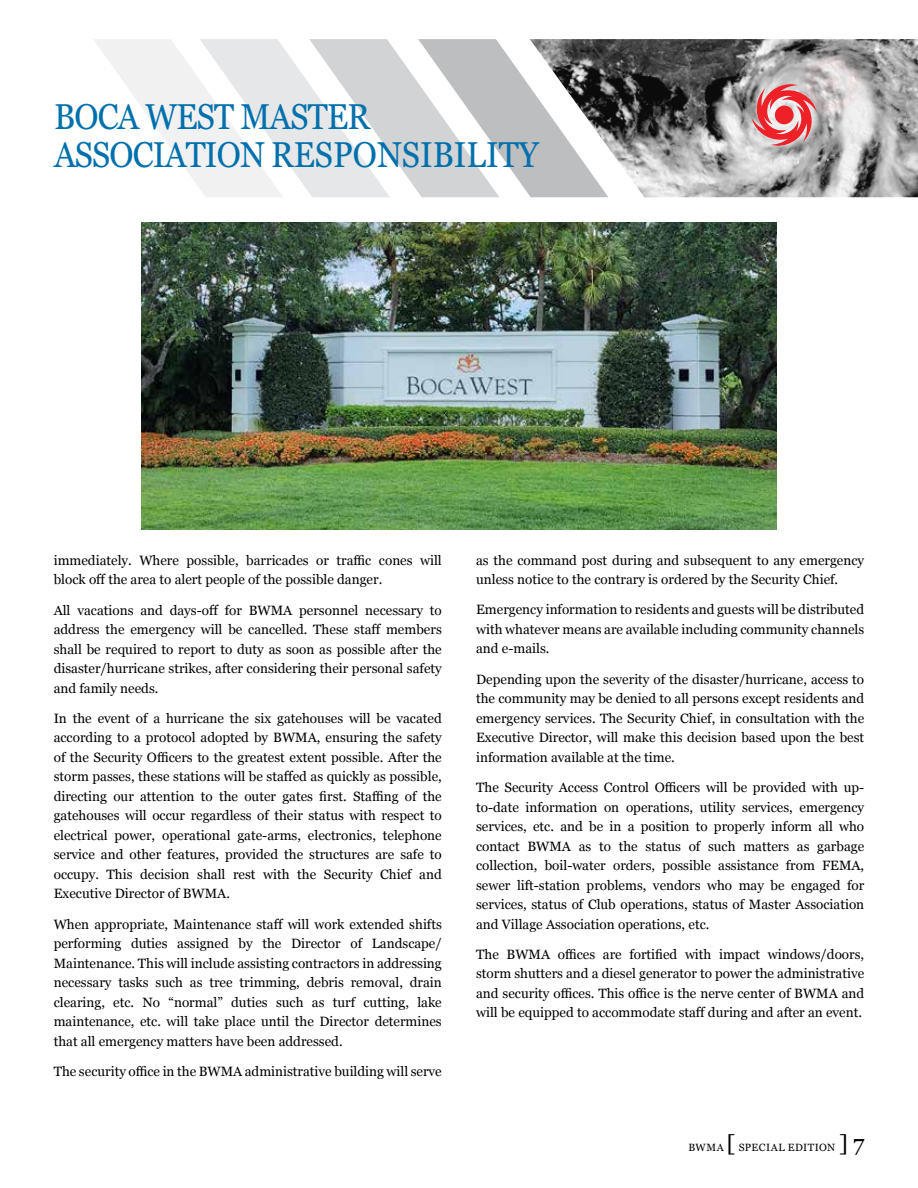
<style>
.page{position:relative;width:918px;height:1188px;background:#fff}
.page>*{position:absolute;margin:0;border:0;box-sizing:border-box;transform-origin:0 0}
.t1{font:36px/37.5px "Georgia";letter-spacing:-.025em;color:#0070ad;scale:.9 1}
.t2{font:13.5px/19.5px "Georgia";color:#000;text-align:justify}
.t3{font:10.5px "Georgia";letter-spacing:.04em;color:#000}
.s1{font-size:22.5px}
</style>
<div class="page">
<img style="left:608px;top:39px;width:310px;height:158px">
<svg style="left:94px;top:39px;width:514px;height:158px"></svg>
<svg style="left:751px;top:53px;width:114px;height:94px;background:#c9a6a7"></svg>
<img style="left:141px;top:223px;width:636px;height:306px">
<h1 class="t1" style="left:54px;top:97px;width:540px">BOCA WEST MASTER<br>ASSOCIATION RESPONSIBILITY</h1>
<p class="t2" style="left:54px;top:550px;width:390px">immediately. Where possible, barricades or traffic cones will block off the area to alert people of the possible danger.</p>
<p class="t2" style="left:54px;top:600px;width:390px">All vacations and days-off for BWMA personnel necessary to address the emergency will be cancelled. These staff members shall be required to report to duty as soon as possible after the disaster/hurricane strikes, after considering their personal safety and family needs.</p>
<p class="t2" style="left:54px;top:708px;width:390px">In the event of a hurricane the six gatehouses will be vacated according to a protocol adopted by BWMA, ensuring the safety of the Security Officers to the greatest extent possible. After the storm passes, these stations will be staffed as quickly as possible, directing our attention to the outer gates first. Staffing of the gatehouses will occur regardless of their status with respect to electrical power, operational gate-arms, electronics, telephone service and other features, provided the structures are safe to occupy. This decision shall rest with the Security Chief and Executive Director of BWMA.</p>
<p class="t2" style="left:54px;top:914px;width:390px">When appropriate, Maintenance staff will work extended shifts performing duties assigned by the Director of Landscape/ Maintenance. This will include assisting contractors in addressing necessary tasks such as tree trimming, debris removal, drain clearing, etc. No “normal” duties such as turf cutting, lake maintenance, etc. will take place until the Director determines that all emergency matters have been addressed.</p>
<p class="t2" style="left:54px;top:1061px;width:390px">The security office in the BWMA administrative building will serve</p>
<p class="t2" style="left:476px;top:550px;width:390px">as the command post during and subsequent to any emergency unless notice to the contrary is ordered by the Security Chief.</p>
<p class="t2" style="left:476px;top:600px;width:390px">Emergency information to residents and guests will be distributed with whatever means are available including community channels and e-mails.</p>
<p class="t2" style="left:476px;top:669px;width:390px">Depending upon the severity of the disaster/hurricane, access to the community may be denied to all persons except residents and emergency services. The Security Chief, in consultation with the Executive Director, will make this decision based upon the best information available at the time.</p>
<p class="t2" style="left:476px;top:777px;width:390px">The Security Access Control Officers will be provided with up&shy;to-date information on operations, utility services, emergency services, etc. and be in a position to properly inform all who contact BWMA as to the status of such matters as garbage collection, boil-water orders, possible assistance from FEMA, sewer lift-station problems, vendors who may be engaged for services, status of Club operations, status of Master Association and Village Association operations, etc.</p>
<p class="t2" style="left:476px;top:944px;width:390px">The BWMA offices are fortified with impact windows/doors, storm shutters and a diesel generator to power the administrative and security offices. This office is the nerve center of BWMA and will be equipped to accommodate staff during and after an event.</p>
<p class="t3" style="left:688px;top:1140px;width:178px">BWMA <span class="s1">[</span> SPECIAL EDITION <span class="s1">] 7</span></p>
</div>
